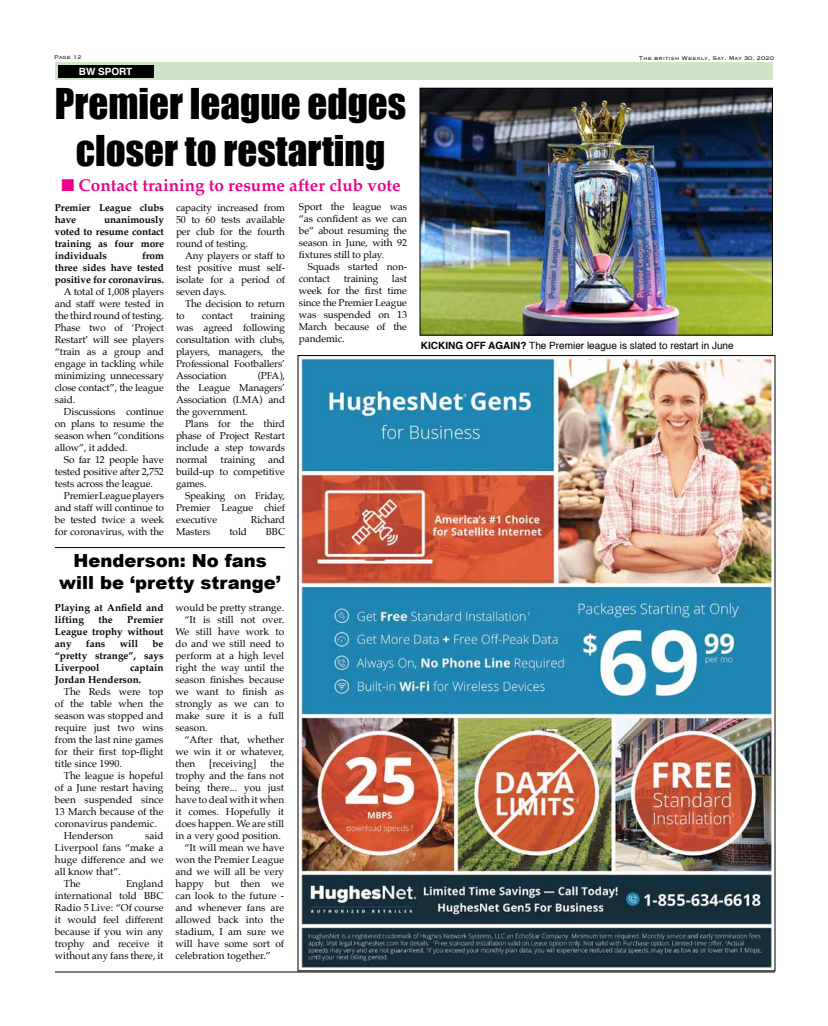
<style>
.page{position:relative;width:828px;height:1026px;background:#fff}
.page>*{position:absolute;margin:0;border:0;box-sizing:border-box;transform-origin:0 0}
.t1{font:39px/46.8px "Impact";color:#000;text-align:center}
.t2{font:900 18px/21.6px "Arial";color:#000;text-align:center}
.t3{font:700 17px "Palatino";color:#ec008c}
.t4{font:10px/12px "Palatino";letter-spacing:-.01em;color:#000;text-align:justify}
.t5{font:700 10px/12px "Palatino";letter-spacing:-.01em;color:#000;text-align:justify}
.t6{font:10px "Helvetica";color:#000}
.t7{font:700 10px "Helvetica";letter-spacing:-.005em;color:#fff}
.t8{font:300 7px "Copperplate";color:#000}
.s1{font-weight:700}
</style>
<div class="page">
<hr style="left:55px;top:972px;width:720px;height:1px;background:#000">
<div style="left:55px;top:62px;width:718px;height:18px;background:#d0e4c8"></div>
<div style="left:58px;top:65px;width:95px;height:13px;background:#000"></div>
<img style="left:300px;top:357px;width:473px;height:612px">
<img style="left:422px;top:90px;width:349px;height:244px">
<div style="left:420px;top:88px;width:353px;height:248px;border:1px solid #000"></div>
<hr style="left:55px;top:547px;width:230px;height:1px;background:#000">
<p class="t8" style="left:54px;top:53px;width:29px">Page 12</p>
<p class="t8" style="left:639px;top:53px;width:137px">The british Weekly, Sat. May 30, 2020</p>
<p class="t7" style="left:79px;top:63px;width:55px">BW SPORT</p>
<h1 class="t1" style="left:55px;top:80px;width:353px">Premier league edges closer to restarting</h1>
<h3 class="t3" style="left:61px;top:171px;width:341px">■ Contact training to resume after club vote</h3>
<p class="t5" style="left:55px;top:201px;width:111px">Premier League clubs have</p>
<p class="t5" style="left:55px;top:213px;width:111px;text-indent:49px">unanimously voted to resume contact training as four more individuals</p>
<p class="t5" style="left:55px;top:249px;width:111px;text-indent:87px">from three sides have tested positive for coronavirus.</p>
<p class="t4" style="left:55px;top:286px;width:111px;text-indent:9px">A total of 1,008 players and staff were tested in the third round of testing.<br>Phase two of ‘Project Restart’ will see players “train as a group and engage in tackling while minimizing unnecessary close contact”, the league said.</p>
<p class="t4" style="left:55px;top:406px;width:111px;text-indent:9px">Discussions continue on plans to resume the season when “conditions allow”, it added.</p>
<p class="t4" style="left:55px;top:454px;width:111px;text-indent:9px">So far 12 people have tested positive after 2,752 tests across the league.</p>
<p class="t4" style="left:55px;top:490px;width:111px;text-indent:9px">Premier League players and staff will continue to be tested twice a week for coronavirus, with the</p>
<p class="t4" style="left:176px;top:202px;width:111px">capacity increased from 50 to 60 tests available per club for the fourth round of testing.</p>
<p class="t4" style="left:176px;top:250px;width:111px;text-indent:9px">Any players or staff to test positive must self&shy;isolate for a period of seven days.</p>
<p class="t4" style="left:185px;top:298px;width:102px">The decision to return</p>
<p class="t4" style="left:176px;top:310px;width:10px">to</p>
<p class="t4" style="left:202px;top:310px;width:33px">contact</p>
<p class="t4" style="left:176px;top:310px;width:111px;text-indent:74px">training was agreed following consultation with clubs, players, managers, the Professional Footballers’ Association</p>
<p class="t4" style="left:176px;top:370px;width:111px;text-indent:82px">(PFA), the League Managers’ Association (LMA) and the government.</p>
<p class="t4" style="left:176px;top:418px;width:111px;text-indent:9px">Plans for the third phase of Project Restart include a step towards normal</p>
<p class="t4" style="left:176px;top:454px;width:111px;text-indent:92px">and build-up to competitive games.</p>
<p class="t4" style="left:176px;top:490px;width:111px;text-indent:9px">Speaking on Friday, Premier League chief executive</p>
<p class="t4" style="left:221px;top:454px;width:36px">training</p>
<p class="t4" style="left:251px;top:514px;width:36px">Richard</p>
<p class="t4" style="left:176px;top:526px;width:36px">Masters</p>
<p class="t4" style="left:229px;top:526px;width:19px">told</p>
<p class="t4" style="left:266px;top:526px;width:21px">BBC</p>
<h2 class="t2" style="left:59px;top:549px;width:223px">Henderson: No fans will be ‘pretty strange’</h2>
<p class="t5" style="left:55px;top:602px;width:110px">Playing at Anfield and lifting</p>
<p class="t5" style="left:98px;top:614px;width:16px">the</p>
<p class="t5" style="left:55px;top:614px;width:110px;text-indent:72px">Premier League trophy without any</p>
<p class="t5" style="left:86px;top:638px;width:21px">fans</p>
<p class="t5" style="left:120px;top:638px;width:20px">will</p>
<p class="t5" style="left:55px;top:638px;width:110px;text-indent:98px">be “pretty strange”, says Liverpool</p>
<p class="t5" style="left:55px;top:662px;width:110px;text-indent:75px">captain<br>Jordan Henderson.</p>
<p class="t4" style="left:55px;top:686px;width:110px;text-indent:9px">The Reds were top of the table when the season was stopped and require just two wins from the last nine games for their first top-flight title since 1990.</p>
<p class="t4" style="left:64px;top:770px;width:101px">The league is hopeful</p>
<p class="t4" style="left:55px;top:782px;width:110px">of a June restart having</p>
<p class="t4" style="left:55px;top:794px;width:110px">been suspended since</p>
<p class="t4" style="left:55px;top:806px;width:110px">13 March because of the</p>
<p class="t4" style="left:55px;top:818px;width:103px">coronavirus pandemic.</p>
<p class="t4" style="left:64px;top:830px;width:51px">Henderson</p>
<p class="t4" style="left:145px;top:830px;width:20px">said</p>
<p class="t4" style="left:55px;top:842px;width:110px">Liverpool fans “make a</p>
<p class="t4" style="left:55px;top:854px;width:110px">huge difference and we</p>
<p class="t4" style="left:55px;top:866px;width:68px">all know that”.</p>
<p class="t4" style="left:64px;top:878px;width:18px">The</p>
<p class="t4" style="left:55px;top:878px;width:110px;text-indent:71px">England international told BBC Radio 5 Live: “Of course it would feel different because if you win any trophy and receive it without any fans there, it</p>
<p class="t4" style="left:176px;top:602px;width:110px">would be pretty strange.</p>
<p class="t4" style="left:185px;top:614px;width:101px">“It is still not over.</p>
<p class="t4" style="left:176px;top:626px;width:110px">We still have work to</p>
<p class="t4" style="left:176px;top:638px;width:110px">do and we still need to</p>
<p class="t4" style="left:176px;top:650px;width:110px">perform at a high level</p>
<p class="t4" style="left:176px;top:662px;width:110px">right the way until the</p>
<p class="t4" style="left:176px;top:674px;width:110px">season finishes because</p>
<p class="t4" style="left:176px;top:686px;width:110px">we want to finish as</p>
<p class="t4" style="left:176px;top:698px;width:110px">strongly as we can to</p>
<p class="t4" style="left:176px;top:710px;width:110px">make sure it is a full</p>
<p class="t4" style="left:176px;top:722px;width:34px">season.</p>
<p class="t4" style="left:185px;top:734px;width:101px">“After that, whether</p>
<p class="t4" style="left:176px;top:746px;width:110px">we win it or whatever,</p>
<p class="t4" style="left:176px;top:758px;width:21px">then</p>
<p class="t4" style="left:209px;top:758px;width:49px">[receiving]</p>
<p class="t4" style="left:270px;top:758px;width:15px">the</p>
<p class="t4" style="left:176px;top:770px;width:110px">trophy and the fans not</p>
<p class="t4" style="left:176px;top:782px;width:110px">being there... you just</p>
<p class="t4" style="left:176px;top:794px;width:110px">have to deal with it when</p>
<p class="t4" style="left:176px;top:806px;width:110px">it comes. Hopefully it</p>
<p class="t4" style="left:176px;top:818px;width:110px">does happen. We are still</p>
<p class="t4" style="left:176px;top:830px;width:107px">in a very good position.</p>
<p class="t4" style="left:185px;top:842px;width:101px">“It will mean we have</p>
<p class="t4" style="left:176px;top:854px;width:110px">won the Premier League</p>
<p class="t4" style="left:176px;top:866px;width:110px">and we will all be very</p>
<p class="t4" style="left:176px;top:878px;width:110px">happy but then we</p>
<p class="t4" style="left:176px;top:890px;width:110px">can look to the future -</p>
<p class="t4" style="left:176px;top:902px;width:110px">and whenever fans are</p>
<p class="t4" style="left:176px;top:914px;width:110px">allowed back into the</p>
<p class="t4" style="left:176px;top:926px;width:110px">stadium, I am sure we</p>
<p class="t4" style="left:176px;top:938px;width:110px">will have some sort of</p>
<p class="t4" style="left:176px;top:950px;width:97px">celebration together.”</p>
<p class="t4" style="left:299px;top:200px;width:110px">Sport the league was “as confident as we can be” about resuming the season in June, with 92 fixtures still to play.</p>
<p class="t4" style="left:299px;top:260px;width:110px;text-indent:9px">Squads started non&shy;contact</p>
<p class="t4" style="left:299px;top:272px;width:110px;text-indent:93px">last week for the first time since the Premier League was suspended on 13<br>March because of the pandemic.</p>
<p class="t4" style="left:344px;top:272px;width:36px">training</p>
<p class="t6" style="left:421px;top:337px;width:314px"><span class="s1">KICKING OFF AGAIN?</span> The Premier league is slated to restart in June</p>
</div>
